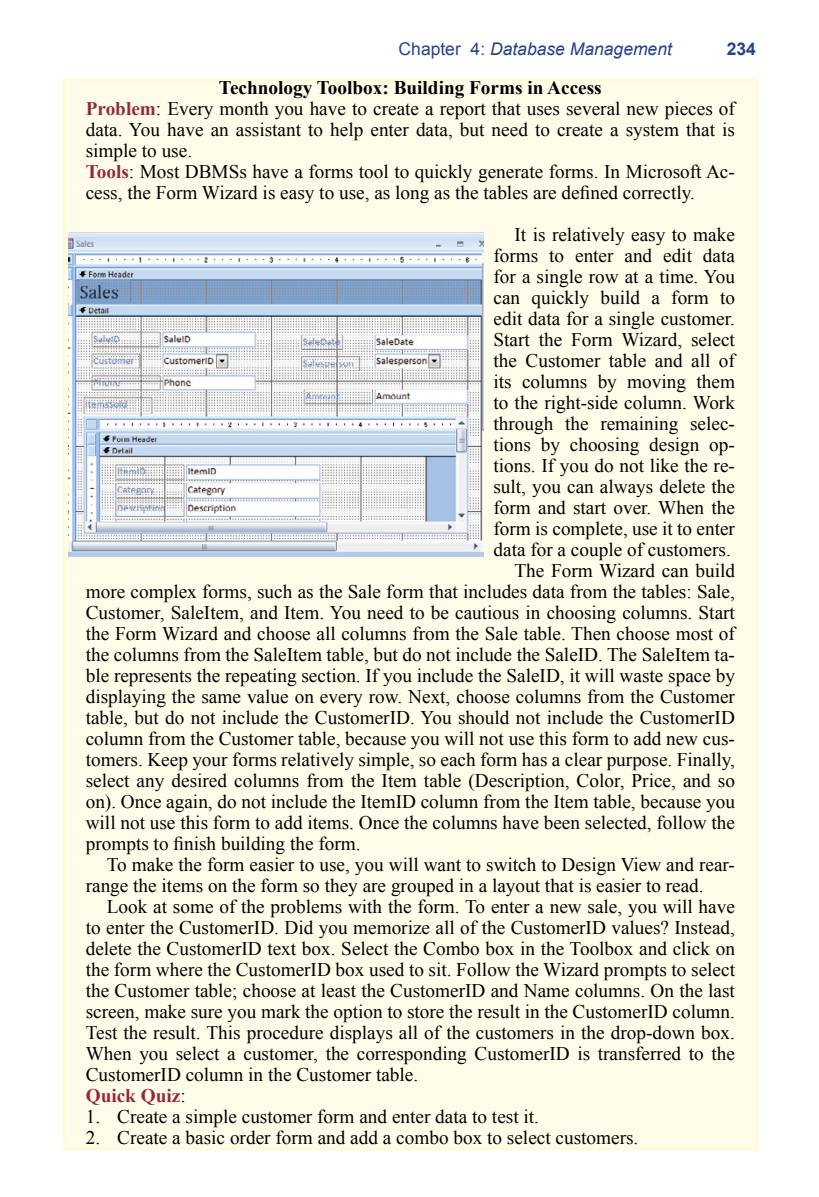
<style>
.page{position:relative;width:819px;height:1197px;background:#fff}
.page>*{position:absolute;margin:0;border:0;box-sizing:border-box;transform-origin:0 0}
.t1{font:19.25px/21px "Times New Roman";color:#000}
.t2{font:700 19.25px "Times New Roman";color:#94293b}
.t3{font:italic 17.5px "Arial";color:#25408f}
.t4{font:700 17.5px "Arial";color:#25408f}
.s1{font-style:normal}
.s2{font-weight:700}
.s3{font-weight:700;color:#94293b}
.s4{font-weight:400;color:#000}
</style>
<div class="page">
<div style="left:64px;top:80px;width:693px;height:1069px;background:#fffde9"></div>
<img style="left:68px;top:232px;width:416px;height:324px">
<p class="t3" style="left:399px;top:37px;width:275px"><span class="s1">Chapter 4:</span> Database Management</p>
<p class="t4" style="left:727px;top:37px;width:31px">234</p>
<p class="t1" style="left:86px;top:76px;width:651px;text-indent:133px"><span class="s2">Technology Toolbox: Building Forms in Access<br></span><span class="s3">Problem</span>: Every month you have to create a report that uses several new pieces of data. You have an assistant to help enter data, but need to create a system that is simple to use.<br><span class="s3">Tools</span>: Most DBMSs have a forms tool to quickly generate forms. In Microsoft Ac&shy;cess, the Form Wizard is easy to use, as long as the tables are defined correctly.</p>
<p class="t1" style="left:515px;top:223px;width:222px">It is relatively easy to make</p>
<p class="t1" style="left:493px;top:244px;width:243px">forms to enter and edit data</p>
<p class="t1" style="left:493px;top:265px;width:243px">for a single row at a time. You</p>
<p class="t1" style="left:493px;top:286px;width:243px">can quickly build a form to</p>
<p class="t1" style="left:493px;top:307px;width:243px">edit data for a single customer.</p>
<p class="t1" style="left:493px;top:328px;width:243px">Start the Form Wizard, select</p>
<p class="t1" style="left:493px;top:349px;width:243px">the Customer table and all of</p>
<p class="t1" style="left:493px;top:370px;width:243px">its columns by moving them</p>
<p class="t1" style="left:493px;top:391px;width:243px">to the right-side column. Work</p>
<p class="t1" style="left:493px;top:412px;width:243px">through the remaining selec-</p>
<p class="t1" style="left:493px;top:433px;width:243px">tions by choosing design op-</p>
<p class="t1" style="left:493px;top:454px;width:243px">tions. If you do not like the re-</p>
<p class="t1" style="left:493px;top:475px;width:243px">sult, you can always delete the</p>
<p class="t1" style="left:493px;top:496px;width:243px">form and start over. When the</p>
<p class="t1" style="left:493px;top:517px;width:243px">form is complete, use it to enter</p>
<p class="t1" style="left:493px;top:538px;width:239px">data for a couple of customers.</p>
<p class="t1" style="left:515px;top:559px;width:222px">The Form Wizard can build</p>
<p class="t1" style="left:86px;top:580px;width:651px">more complex forms, such as the Sale form that includes data from the tables: Sale,</p>
<p class="t1" style="left:86px;top:601px;width:651px">Customer, SaleItem, and Item. You need to be cautious in choosing columns. Start</p>
<p class="t1" style="left:86px;top:622px;width:651px">the Form Wizard and choose all columns from the Sale table. Then choose most of</p>
<p class="t1" style="left:86px;top:643px;width:651px">the columns from the SaleItem table, but do not include the SaleID. The SaleItem ta-</p>
<p class="t1" style="left:86px;top:664px;width:651px">ble represents the repeating section. If you include the SaleID, it will waste space by</p>
<p class="t1" style="left:86px;top:685px;width:651px">displaying the same value on every row. Next, choose columns from the Customer</p>
<p class="t1" style="left:86px;top:706px;width:651px">table, but do not include the CustomerID. You should not include the CustomerID</p>
<p class="t1" style="left:86px;top:727px;width:651px">column from the Customer table, because you will not use this form to add new cus-</p>
<p class="t1" style="left:86px;top:748px;width:651px">tomers. Keep your forms relatively simple, so each form has a clear purpose. Finally,</p>
<p class="t1" style="left:86px;top:769px;width:651px">select any desired columns from the Item table (Description, Color, Price, and so</p>
<p class="t1" style="left:86px;top:790px;width:651px">on). Once again, do not include the ItemID column from the Item table, because you</p>
<p class="t1" style="left:86px;top:811px;width:651px">will not use this form to add items. Once the columns have been selected, follow the</p>
<p class="t1" style="left:86px;top:832px;width:276px">prompts to finish building the form.</p>
<p class="t1" style="left:107px;top:853px;width:630px">To make the form easier to use, you will want to switch to Design View and rear-</p>
<p class="t1" style="left:86px;top:874px;width:620px">range the items on the form so they are grouped in a layout that is easier to read.</p>
<p class="t1" style="left:107px;top:895px;width:630px">Look at some of the problems with the form. To enter a new sale, you will have</p>
<p class="t1" style="left:86px;top:916px;width:651px">to enter the CustomerID. Did you memorize all of the CustomerID values? Instead,</p>
<p class="t1" style="left:86px;top:937px;width:651px">delete the CustomerID text box. Select the Combo box in the Toolbox and click on</p>
<p class="t1" style="left:86px;top:958px;width:651px">the form where the CustomerID box used to sit. Follow the Wizard prompts to select</p>
<p class="t1" style="left:86px;top:979px;width:651px">the Customer table; choose at least the CustomerID and Name columns. On the last</p>
<p class="t1" style="left:86px;top:1000px;width:651px">screen, make sure you mark the option to store the result in the CustomerID column.</p>
<p class="t1" style="left:86px;top:1021px;width:651px">Test the result. This procedure displays all of the customers in the drop-down box.</p>
<p class="t1" style="left:86px;top:1042px;width:651px">When you select a customer, the corresponding CustomerID is transferred to the</p>
<p class="t1" style="left:86px;top:1063px;width:334px">CustomerID column in the Customer table.</p>
<p class="t2" style="left:86px;top:1082px;width:102px">Quick Quiz<span class="s4">:</span></p>
<p class="t1" style="left:86px;top:1105px;width:455px">1. Create a simple customer form and enter data to test it.</p>
<p class="t1" style="left:86px;top:1126px;width:554px">2. Create a basic order form and add a combo box to select customers.</p>
</div>
